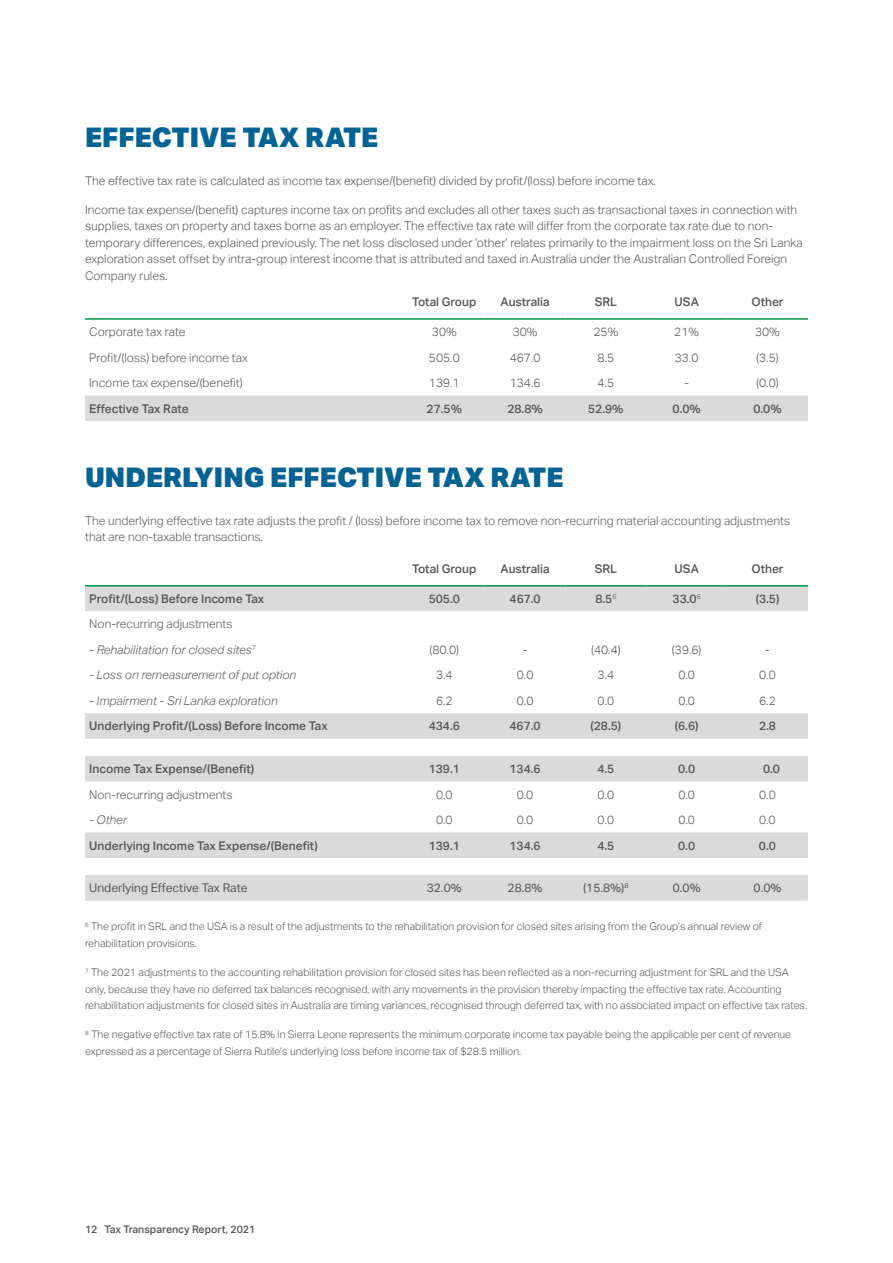
<style>
.page{position:relative;width:893px;height:1263px;background:#fff}
.page>*{position:absolute;margin:0;border:0;box-sizing:border-box;transform-origin:0 0}
.t1{font:900 27px "Aktiv Grotesk";color:#036394}
.t2{font:300 12px/16.5px "Aktiv Grotesk";color:#575756}
.t3{font:500 12px "Aktiv Grotesk";color:#575756}
.t4{font:italic 300 12px "Aktiv Grotesk";color:#575756}
.t5{font:12px "Aktiv Grotesk";color:#575756}
.t6{font:300 10.5px/16.5px "Aktiv Grotesk";color:#575756}
.t7{font:500 10.5px "Aktiv Grotesk";color:#575756}
</style>
<div class="page">
<div style="left:85px;top:395px;width:723px;height:26px;background:#dadada"></div>
<hr style="left:85px;top:318px;width:319px;height:2px;background:#00984c">
<hr style="left:404px;top:318px;width:81px;height:2px;background:#00984c">
<hr style="left:485px;top:318px;width:81px;height:2px;background:#00984c">
<hr style="left:566px;top:318px;width:80px;height:2px;background:#00984c">
<hr style="left:646px;top:318px;width:81px;height:2px;background:#00984c">
<hr style="left:727px;top:318px;width:81px;height:2px;background:#00984c">
<svg style="left:85px;top:586px;width:723px;height:314px"></svg>
<hr style="left:85px;top:585px;width:319px;height:1px;background:#00984c">
<hr style="left:404px;top:585px;width:81px;height:1px;background:#00984c">
<hr style="left:485px;top:585px;width:81px;height:1px;background:#00984c">
<hr style="left:566px;top:585px;width:80px;height:1px;background:#00984c">
<hr style="left:646px;top:585px;width:81px;height:1px;background:#00984c">
<hr style="left:727px;top:585px;width:81px;height:1px;background:#00984c">
<h1 class="t1" style="left:85px;top:120px;width:295px">EFFECTIVE TAX RATE</h1>
<p class="t2" style="left:85px;top:172px;width:572px">The effective tax rate is calculated as income tax expense/(benefit) divided by profit/(loss) before income tax.</p>
<p class="t2" style="left:85px;top:201px;width:719px">Income tax expense/(benefit) captures income tax on profits and excludes all other taxes such as transactional taxes in connection with supplies, taxes on property and taxes borne as an employer. The effective tax rate will differ from the corporate tax rate due to non&shy;temporary differences, explained previously. The net loss disclosed under ‘other’ relates primarily to the impairment loss on the Sri Lanka exploration asset offset by intra-group interest income that is attributed and taxed in Australia under the Australian Controlled Foreign Company rules.</p>
<p class="t3" style="left:412px;top:295px;width:66px">Total Group</p>
<p class="t3" style="left:501px;top:295px;width:51px">Australia</p>
<p class="t3" style="left:595px;top:295px;width:24px">SRL</p>
<p class="t3" style="left:675px;top:295px;width:26px">USA</p>
<p class="t3" style="left:751px;top:295px;width:34px">Other</p>
<p class="t2" style="left:89px;top:324px;width:98px">Corporate tax rate</p>
<p class="t2" style="left:432px;top:324px;width:26px">30%</p>
<p class="t2" style="left:513px;top:324px;width:26px">30%</p>
<p class="t2" style="left:593px;top:324px;width:26px">25%</p>
<p class="t2" style="left:674px;top:324px;width:26px">21%</p>
<p class="t2" style="left:755px;top:324px;width:26px">30%</p>
<p class="t2" style="left:89px;top:349px;width:160px">Profit/(loss) before income tax</p>
<p class="t2" style="left:429px;top:349px;width:32px">505.0</p>
<p class="t2" style="left:510px;top:349px;width:32px">467.0</p>
<p class="t2" style="left:598px;top:349px;width:18px">8.5</p>
<p class="t2" style="left:675px;top:349px;width:25px">33.0</p>
<p class="t2" style="left:756px;top:349px;width:24px">(3.5)</p>
<p class="t2" style="left:89px;top:375px;width:155px">Income tax expense/(benefit)</p>
<p class="t2" style="left:429px;top:375px;width:32px">139.1</p>
<p class="t2" style="left:510px;top:375px;width:32px">134.6</p>
<p class="t2" style="left:598px;top:375px;width:18px">4.5</p>
<p class="t2" style="left:684px;top:375px;width:6px">-</p>
<p class="t2" style="left:756px;top:375px;width:24px">(0.0)</p>
<p class="t3" style="left:89px;top:401px;width:101px">Effective Tax Rate</p>
<p class="t3" style="left:427px;top:401px;width:37px">27.5%</p>
<p class="t3" style="left:507px;top:401px;width:37px">28.8%</p>
<p class="t3" style="left:588px;top:401px;width:37px">52.9%</p>
<p class="t3" style="left:672px;top:401px;width:30px">0.0%</p>
<p class="t3" style="left:753px;top:401px;width:30px">0.0%</p>
<h1 class="t1" style="left:85px;top:460px;width:480px">UNDERLYING EFFECTIVE TAX RATE</h1>
<p class="t2" style="left:85px;top:512px;width:707px">The underlying effective tax rate adjusts the profit / (loss) before income tax to remove non-recurring material accounting adjustments that are non-taxable transactions.</p>
<p class="t3" style="left:412px;top:562px;width:66px">Total Group</p>
<p class="t3" style="left:501px;top:562px;width:51px">Australia</p>
<p class="t3" style="left:595px;top:562px;width:24px">SRL</p>
<p class="t3" style="left:675px;top:562px;width:26px">USA</p>
<p class="t3" style="left:751px;top:562px;width:34px">Other</p>
<p class="t3" style="left:89px;top:592px;width:176px">Profit/(Loss) Before Income Tax</p>
<p class="t3" style="left:429px;top:592px;width:33px">505.0</p>
<p class="t3" style="left:510px;top:592px;width:33px">467.0</p>
<p class="t3" style="left:595px;top:592px;width:23px">8.5<sup>6</sup></p>
<p class="t3" style="left:673px;top:592px;width:30px">33.0<sup>6</sup></p>
<p class="t3" style="left:756px;top:592px;width:25px">(3.5)</p>
<p class="t2" style="left:89px;top:616px;width:145px">Non-recurring adjustments</p>
<p class="t4" style="left:89px;top:643px;width:168px">- Rehabilitation for closed sites<sup>7</sup></p>
<p class="t2" style="left:430px;top:641px;width:31px">(80.0)</p>
<p class="t2" style="left:523px;top:641px;width:6px">-</p>
<p class="t2" style="left:591px;top:641px;width:31px">(40.4)</p>
<p class="t2" style="left:672px;top:641px;width:31px">(39.6)</p>
<p class="t2" style="left:765px;top:641px;width:6px">-</p>
<p class="t4" style="left:89px;top:668px;width:208px">- Loss on remeasurement of put option</p>
<p class="t2" style="left:436px;top:667px;width:18px">3.4</p>
<p class="t2" style="left:517px;top:667px;width:18px">0.0</p>
<p class="t2" style="left:598px;top:667px;width:18px">3.4</p>
<p class="t2" style="left:678px;top:667px;width:18px">0.0</p>
<p class="t2" style="left:759px;top:667px;width:18px">0.0</p>
<p class="t4" style="left:89px;top:694px;width:190px">- Impairment - Sri Lanka exploration</p>
<p class="t2" style="left:436px;top:692px;width:18px">6.2</p>
<p class="t2" style="left:517px;top:692px;width:18px">0.0</p>
<p class="t2" style="left:598px;top:692px;width:18px">0.0</p>
<p class="t2" style="left:678px;top:692px;width:18px">0.0</p>
<p class="t2" style="left:759px;top:692px;width:18px">6.2</p>
<p class="t3" style="left:89px;top:719px;width:240px">Underlying Profit/(Loss) Before Income Tax</p>
<p class="t3" style="left:429px;top:719px;width:33px">434.6</p>
<p class="t3" style="left:509px;top:719px;width:33px">467.0</p>
<p class="t3" style="left:590px;top:719px;width:32px">(28.5)</p>
<p class="t3" style="left:675px;top:719px;width:25px">(6.6)</p>
<p class="t3" style="left:759px;top:719px;width:18px">2.8</p>
<p class="t3" style="left:89px;top:762px;width:167px">Income Tax Expense/(Benefit)</p>
<p class="t3" style="left:429px;top:762px;width:33px">139.1</p>
<p class="t3" style="left:509px;top:762px;width:33px">134.6</p>
<p class="t3" style="left:597px;top:762px;width:18px">4.5</p>
<p class="t3" style="left:678px;top:762px;width:18px">0.0</p>
<p class="t3" style="left:763px;top:762px;width:18px">0.0</p>
<p class="t2" style="left:89px;top:786px;width:145px">Non-recurring adjustments</p>
<p class="t2" style="left:436px;top:786px;width:18px">0.0</p>
<p class="t2" style="left:517px;top:786px;width:18px">0.0</p>
<p class="t2" style="left:598px;top:786px;width:18px">0.0</p>
<p class="t2" style="left:678px;top:786px;width:18px">0.0</p>
<p class="t2" style="left:759px;top:786px;width:18px">0.0</p>
<p class="t4" style="left:89px;top:813px;width:39px">- Other</p>
<p class="t2" style="left:436px;top:812px;width:18px">0.0</p>
<p class="t2" style="left:517px;top:812px;width:18px">0.0</p>
<p class="t2" style="left:598px;top:812px;width:18px">0.0</p>
<p class="t2" style="left:678px;top:812px;width:18px">0.0</p>
<p class="t2" style="left:759px;top:812px;width:18px">0.0</p>
<p class="t3" style="left:89px;top:838px;width:230px">Underlying Income Tax Expense/(Benefit)</p>
<p class="t3" style="left:429px;top:838px;width:33px">139.1</p>
<p class="t3" style="left:509px;top:838px;width:33px">134.6</p>
<p class="t3" style="left:597px;top:838px;width:18px">4.5</p>
<p class="t3" style="left:678px;top:838px;width:18px">0.0</p>
<p class="t3" style="left:759px;top:838px;width:18px">0.0</p>
<p class="t5" style="left:89px;top:881px;width:160px">Underlying Effective Tax Rate</p>
<p class="t5" style="left:427px;top:881px;width:37px">32.0%</p>
<p class="t5" style="left:508px;top:881px;width:37px">28.8%</p>
<p class="t5" style="left:583px;top:881px;width:47px">(15.8%)<sup>8</sup></p>
<p class="t5" style="left:673px;top:881px;width:29px">0.0%</p>
<p class="t5" style="left:754px;top:881px;width:29px">0.0%</p>
<p class="t6" style="left:85px;top:918px;width:678px"><sup>6</sup> The profit in SRL and the USA is a result of the adjustments to the rehabilitation provision for closed sites arising from the Group’s annual review of rehabilitation provisions.</p>
<p class="t6" style="left:85px;top:964px;width:724px"><sup>7</sup> The 2021 adjustments to the accounting rehabilitation provision for closed sites has been reflected as a non-recurring adjustment for SRL and the USA only, because they have no deferred tax balances recognised, with any movements in the provision thereby impacting the effective tax rate. Accounting rehabilitation adjustments for closed sites in Australia are timing variances, recognised through deferred tax, with no associated impact on effective tax rates.</p>
<p class="t6" style="left:85px;top:1026px;width:708px"><sup>8</sup> The negative effective tax rate of 15.8% in Sierra Leone represents the minimum corporate income tax payable being the applicable per cent of revenue expressed as a percentage of Sierra Rutile’s underlying loss before income tax of $28.5 million.</p>
<p class="t7" style="left:85px;top:1223px;width:172px">12 Tax Transparency Report, 2021</p>
</div>
